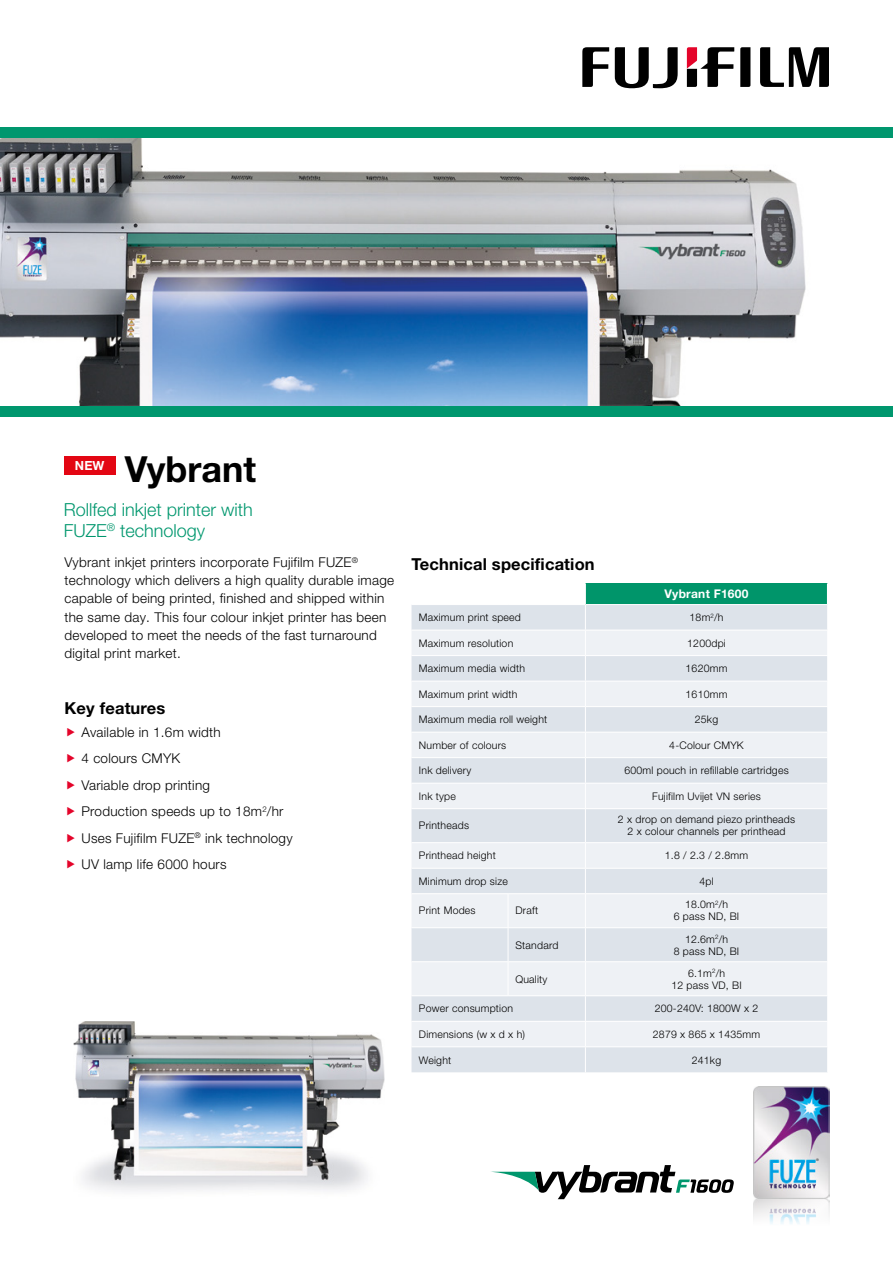
<style>
.page{position:relative;width:893px;height:1263px;background:#fff}
.page>*{position:absolute;margin:0;border:0;box-sizing:border-box;transform-origin:0 0}
.Front_cover_-_main_h{font:700 36px "Helvetica Neue LT Pro";color:#000}
.Front_cover_-_intro{font:300 18px/21px "Helvetica Neue LT Pro";color:#00976e}
.Page_-_para_heading{font:700 16.5px "Helvetica Neue LT Pro";letter-spacing:.01em;color:#000}
.Page_-_body_text{font:300 13.5px/18px "Helvetica Neue LT Pro";letter-spacing:.02em;color:#000}
.Page_-_special_headi{font:700 12.6px "Helvetica Neue LT Pro";color:#fff}
.Table_-_white_headin{font:700 12px "Helvetica Neue LT Pro";letter-spacing:.02em;color:#fff}
.Table_-_light_text{font:300 10.5px/12px "Helvetica Neue LT Pro";letter-spacing:.02em;color:#000;text-align:center}
.Page_-_body_text-2{font:300 3.45px "Helvetica Neue LT Pro";color:#000}
</style>
<div class="page">
<div style="left:585px;top:583px;width:243px;height:21px;background:#00956a"></div>
<div style="left:411px;top:605px;width:416px;height:467px;background:#dde3ea"></div>
<svg style="left:411px;top:631px;width:416px;height:415px;fill:#eef1f5"></svg>
<hr style="left:411px;top:630px;width:97px;height:1px;background:#fff">
<hr style="left:508px;top:630px;width:77px;height:1px;background:#fff">
<hr style="left:585px;top:630px;width:243px;height:1px;background:#fff">
<hr style="left:411px;top:655px;width:97px;height:1px;background:#fff">
<hr style="left:508px;top:655px;width:77px;height:1px;background:#fff">
<hr style="left:585px;top:655px;width:243px;height:1px;background:#fff">
<hr style="left:411px;top:681px;width:97px;height:1px;background:#fff">
<hr style="left:508px;top:681px;width:77px;height:1px;background:#fff">
<hr style="left:585px;top:681px;width:243px;height:1px;background:#fff">
<hr style="left:411px;top:706px;width:97px;height:1px;background:#fff">
<hr style="left:508px;top:706px;width:77px;height:1px;background:#fff">
<hr style="left:585px;top:706px;width:243px;height:1px;background:#fff">
<hr style="left:411px;top:732px;width:97px;height:1px;background:#fff">
<hr style="left:508px;top:732px;width:77px;height:1px;background:#fff">
<hr style="left:585px;top:732px;width:243px;height:1px;background:#fff">
<hr style="left:411px;top:757px;width:97px;height:1px;background:#fff">
<hr style="left:508px;top:757px;width:77px;height:1px;background:#fff">
<hr style="left:585px;top:757px;width:243px;height:1px;background:#fff">
<hr style="left:411px;top:783px;width:97px;height:1px;background:#fff">
<hr style="left:508px;top:783px;width:77px;height:1px;background:#fff">
<hr style="left:585px;top:783px;width:243px;height:1px;background:#fff">
<svg style="left:585px;top:583px;width:1px;height:225px"></svg>
<svg style="left:827px;top:583px;width:1px;height:21px"></svg>
<hr style="left:411px;top:808px;width:97px;height:1px;background:#fff">
<hr style="left:508px;top:808px;width:77px;height:1px;background:#fff">
<hr style="left:585px;top:808px;width:243px;height:1px;background:#fff">
<hr style="left:585px;top:809px;width:1px;height:33px;background:#fff">
<hr style="left:411px;top:842px;width:97px;height:1px;background:#fff">
<hr style="left:508px;top:842px;width:77px;height:1px;background:#fff">
<hr style="left:585px;top:842px;width:243px;height:1px;background:#fff">
<hr style="left:411px;top:868px;width:97px;height:1px;background:#fff">
<hr style="left:508px;top:868px;width:77px;height:1px;background:#fff">
<hr style="left:585px;top:868px;width:243px;height:1px;background:#fff">
<svg style="left:585px;top:843px;width:1px;height:50px"></svg>
<hr style="left:411px;top:893px;width:97px;height:1px;background:#fff">
<hr style="left:508px;top:893px;width:77px;height:1px;background:#fff">
<hr style="left:508px;top:894px;width:1px;height:33px;background:#fff">
<hr style="left:585px;top:893px;width:243px;height:1px;background:#fff">
<hr style="left:585px;top:894px;width:1px;height:33px;background:#fff">
<hr style="left:411px;top:927px;width:97px;height:1px;background:#fff">
<hr style="left:508px;top:927px;width:77px;height:1px;background:#fff">
<hr style="left:508px;top:928px;width:1px;height:33px;background:#fff">
<hr style="left:585px;top:927px;width:243px;height:1px;background:#fff">
<hr style="left:585px;top:928px;width:1px;height:33px;background:#fff">
<hr style="left:411px;top:961px;width:97px;height:1px;background:#fff">
<hr style="left:508px;top:961px;width:77px;height:1px;background:#fff">
<hr style="left:508px;top:962px;width:1px;height:33px;background:#fff">
<hr style="left:585px;top:961px;width:243px;height:1px;background:#fff">
<hr style="left:585px;top:962px;width:1px;height:33px;background:#fff">
<hr style="left:411px;top:995px;width:97px;height:1px;background:#fff">
<hr style="left:508px;top:995px;width:77px;height:1px;background:#fff">
<hr style="left:585px;top:995px;width:243px;height:1px;background:#fff">
<hr style="left:411px;top:1021px;width:97px;height:1px;background:#fff">
<hr style="left:508px;top:1021px;width:77px;height:1px;background:#fff">
<hr style="left:585px;top:1021px;width:243px;height:1px;background:#fff">
<hr style="left:411px;top:1046px;width:97px;height:1px;background:#fff">
<hr style="left:508px;top:1046px;width:77px;height:1px;background:#fff">
<hr style="left:585px;top:1046px;width:243px;height:1px;background:#fff">
<svg style="left:585px;top:996px;width:1px;height:76px"></svg>
<svg style="left:491px;top:1165px;width:243px;height:34px"></svg>
<img style="left:74px;top:1021px;width:310px;height:170px">
<svg style="left:740px;top:47px;width:10px;height:40px"></svg>
<svg style="left:582px;top:47px;width:27px;height:40px"></svg>
<svg style="left:760px;top:47px;width:69px;height:40px"></svg>
<svg style="left:615px;top:47px;width:63px;height:42px"></svg>
<svg style="left:687px;top:47px;width:47px;height:40px"></svg>
<img style="left:0;top:138px;width:806px;height:268px">
<div style="left:0;top:406px;width:893px;height:11px;background:#00976e"></div>
<div style="left:0;top:127px;width:893px;height:11px;background:#00976e"></div>
<img style="left:753px;top:1086px;width:76px;height:138px">
<div style="left:64px;top:456px;width:52px;height:19px;background:#e30613"></div>
<p class="Page_-_special_headi" style="left:75px;top:458px;width:31px">NEW</p>
<p class="Front_cover_-_main_h" style="left:125px;top:447px;width:133px">Vybrant</p>
<p class="Front_cover_-_intro" style="left:64px;top:499px;width:191px">Rollfed inkjet printer with<br>FUZE<sup>®</sup> technology</p>
<p class="Page_-_body_text" style="left:65px;top:553px;width:331px">Vybrant inkjet printers incorporate Fujifilm FUZE<sup>® </sup>technology which delivers a high quality durable image capable of being printed, finished and shipped within the same day. This four colour inkjet printer has been developed to meet the needs of the fast turnaround digital print market.</p>
<p class="Page_-_para_heading" style="left:65px;top:698px;width:102px">Key features</p>
<p class="Page_-_body_text" style="left:82px;top:722px;width:141px">Available in 1.6m width</p>
<p class="Page_-_body_text" style="left:82px;top:749px;width:100px">4 colours CMYK</p>
<p class="Page_-_body_text" style="left:82px;top:775px;width:130px">Variable drop printing</p>
<p class="Page_-_body_text" style="left:82px;top:802px;width:203px">Production speeds up to 18m<sup>2</sup>/hr</p>
<p class="Page_-_body_text" style="left:82px;top:828px;width:213px">Uses Fujifilm FUZE<sup>®</sup> ink technology</p>
<p class="Page_-_body_text" style="left:82px;top:855px;width:146px">UV lamp life 6000 hours</p>
<p class="Page_-_para_heading" style="left:411px;top:553px;width:185px">Technical specification</p>
<p class="Table_-_white_headin" style="left:665px;top:586px;width:85px">Vybrant F1600</p>
<p class="Table_-_light_text" style="left:419px;top:611px;width:103px">Maximum print speed</p>
<p class="Table_-_light_text" style="left:690px;top:611px;width:35px">18m<sup>2</sup>/h</p>
<p class="Table_-_light_text" style="left:419px;top:637px;width:96px">Maximum resolution</p>
<p class="Table_-_light_text" style="left:687px;top:637px;width:40px">1200dpi</p>
<p class="Table_-_light_text" style="left:419px;top:662px;width:108px">Maximum media width</p>
<p class="Table_-_light_text" style="left:686px;top:662px;width:43px">1620mm</p>
<p class="Table_-_light_text" style="left:419px;top:688px;width:100px">Maximum print width</p>
<p class="Table_-_light_text" style="left:686px;top:688px;width:43px">1610mm</p>
<p class="Table_-_light_text" style="left:419px;top:713px;width:130px">Maximum media roll weight</p>
<p class="Table_-_light_text" style="left:695px;top:713px;width:25px">25kg</p>
<p class="Table_-_light_text" style="left:419px;top:739px;width:89px">Number of colours</p>
<p class="Table_-_light_text" style="left:669px;top:739px;width:76px">4-Colour CMYK</p>
<p class="Table_-_light_text" style="left:419px;top:764px;width:54px">Ink delivery</p>
<p class="Table_-_light_text" style="left:624px;top:764px;width:166px">600ml pouch in refillable cartridges</p>
<p class="Table_-_light_text" style="left:419px;top:790px;width:39px">Ink type</p>
<p class="Table_-_light_text" style="left:652px;top:790px;width:110px">Fujifilm Uvijet VN series</p>
<p class="Table_-_light_text" style="left:419px;top:819px;width:52px">Printheads</p>
<p class="Table_-_light_text" style="left:618px;top:813px;width:179px">2 x drop on demand piezo printheads<br>2 x colour channels per printhead</p>
<p class="Table_-_light_text" style="left:419px;top:849px;width:78px">Printhead height</p>
<p class="Table_-_light_text" style="left:665px;top:849px;width:85px">1.8 / 2.3 / 2.8mm</p>
<p class="Table_-_light_text" style="left:419px;top:875px;width:90px">Minimum drop size</p>
<p class="Table_-_light_text" style="left:699px;top:875px;width:16px">4pl</p>
<p class="Table_-_light_text" style="left:419px;top:904px;width:58px">Print Modes</p>
<p class="Table_-_light_text" style="left:515px;top:904px;width:24px">Draft</p>
<p class="Table_-_light_text" style="left:674px;top:898px;width:67px">18.0m<sup>2</sup>/h<br>6 pass ND, BI</p>
<p class="Table_-_light_text" style="left:515px;top:938px;width:44px">Standard</p>
<p class="Table_-_light_text" style="left:674px;top:932px;width:67px">12.6m<sup>2</sup>/h<br>8 pass ND, BI</p>
<p class="Table_-_light_text" style="left:515px;top:972px;width:33px">Quality</p>
<p class="Table_-_light_text" style="left:671px;top:966px;width:72px">6.1m<sup>2</sup>/h<br>12 pass VD, BI</p>
<p class="Table_-_light_text" style="left:419px;top:1002px;width:96px">Power consumption</p>
<p class="Table_-_light_text" style="left:655px;top:1002px;width:105px">200-240V: 1800W x 2</p>
<p class="Table_-_light_text" style="left:419px;top:1028px;width:108px">Dimensions (w x d x h)</p>
<p class="Table_-_light_text" style="left:653px;top:1028px;width:109px">2879 x 865 x 1435mm</p>
<p class="Table_-_light_text" style="left:419px;top:1053px;width:34px">Weight</p>
<p class="Table_-_light_text" style="left:692px;top:1053px;width:31px">241kg</p>
<p class="Page_-_body_text-2" style="left:816px;top:1157px;width:4px">®</p>
</div>
